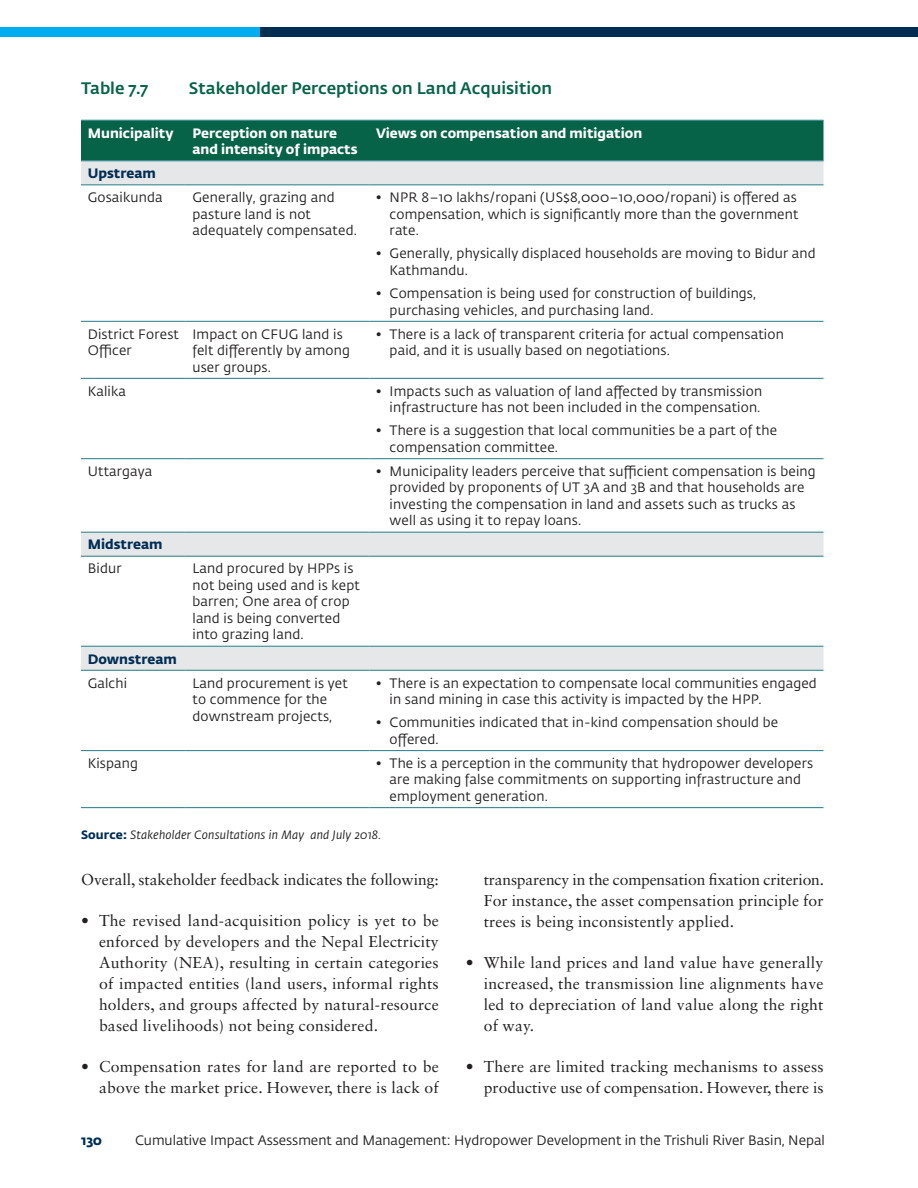
<style>
.page{position:relative;width:918px;height:1188px;background:#fff}
.page>*{position:absolute;margin:0;border:0;box-sizing:border-box;transform-origin:0 0}
.Table_Name_-_No_Rule{font:500 16.5px "Fedra Sans Std";color:#066347}
.Body_Text{font:15.75px/21px "Sabon LT Std";letter-spacing:.015em;color:#231f20;text-align:justify}
.Body_Text-2{font:15.75px "Sabon LT Std";letter-spacing:-.005em;color:#231f20}
.Table_Body{font:13.5px/16.5px "Fedra Sans Std";letter-spacing:.015em;color:#231f20}
.Table_Column_Header{font:700 13.5px/16.5px "Fedra Sans Std";color:#fff}
.Table_Row_Header{font:700 13.5px "Fedra Sans Std";color:#002e54}
.Subtext_Source{font:italic 12px "Fedra Sans Std";letter-spacing:.015em;color:#231f20}
.s1{font-weight:700;font-style:normal;color:#002e54}
</style>
<div class="page">
<div style="left:0;top:27px;width:918px;height:9px;background:#002e52"></div>
<div style="left:0;top:27px;width:259px;height:9px;background:#00aeef"></div>
<div style="left:81px;top:121px;width:743px;height:39px;background:#066347"></div>
<svg style="left:81px;top:161px;width:743px;height:509px"></svg>
<hr style="left:81px;top:120px;width:105px;height:1px;background:#398a94">
<hr style="left:186px;top:120px;width:183px;height:1px;background:#398a94">
<hr style="left:369px;top:120px;width:455px;height:1px;background:#398a94">
<hr style="left:81px;top:160px;width:105px;height:1px;background:#398a94">
<hr style="left:186px;top:160px;width:183px;height:1px;background:#398a94">
<hr style="left:369px;top:160px;width:455px;height:1px;background:#398a94">
<hr style="left:81px;top:184px;width:105px;height:1px;background:#398a94">
<hr style="left:186px;top:184px;width:183px;height:1px;background:#398a94">
<hr style="left:369px;top:184px;width:455px;height:1px;background:#398a94">
<hr style="left:81px;top:321px;width:105px;height:1px;background:#398a94">
<hr style="left:186px;top:321px;width:183px;height:1px;background:#398a94">
<hr style="left:369px;top:321px;width:455px;height:1px;background:#398a94">
<hr style="left:81px;top:378px;width:105px;height:1px;background:#398a94">
<hr style="left:186px;top:378px;width:183px;height:1px;background:#398a94">
<hr style="left:369px;top:378px;width:455px;height:1px;background:#398a94">
<hr style="left:81px;top:458px;width:105px;height:1px;background:#398a94">
<hr style="left:186px;top:458px;width:183px;height:1px;background:#398a94">
<hr style="left:369px;top:458px;width:455px;height:1px;background:#398a94">
<hr style="left:81px;top:532px;width:105px;height:1px;background:#398a94">
<hr style="left:186px;top:532px;width:183px;height:1px;background:#398a94">
<hr style="left:369px;top:532px;width:455px;height:1px;background:#398a94">
<hr style="left:81px;top:556px;width:105px;height:1px;background:#398a94">
<hr style="left:186px;top:556px;width:183px;height:1px;background:#398a94">
<hr style="left:369px;top:556px;width:455px;height:1px;background:#398a94">
<hr style="left:81px;top:646px;width:105px;height:1px;background:#398a94">
<hr style="left:186px;top:646px;width:183px;height:1px;background:#398a94">
<hr style="left:369px;top:646px;width:455px;height:1px;background:#398a94">
<hr style="left:81px;top:670px;width:105px;height:1px;background:#398a94">
<hr style="left:186px;top:670px;width:183px;height:1px;background:#398a94">
<hr style="left:369px;top:670px;width:455px;height:1px;background:#398a94">
<hr style="left:81px;top:750px;width:105px;height:1px;background:#398a94">
<hr style="left:186px;top:750px;width:183px;height:1px;background:#398a94">
<hr style="left:369px;top:750px;width:455px;height:1px;background:#398a94">
<hr style="left:81px;top:807px;width:105px;height:1px;background:#398a94">
<hr style="left:186px;top:807px;width:183px;height:1px;background:#398a94">
<hr style="left:369px;top:807px;width:455px;height:1px;background:#398a94">
<p class="Table_Name_-_No_Rule" style="left:81px;top:78px;width:69px">Table 7.7</p>
<p class="Table_Name_-_No_Rule" style="left:189px;top:78px;width:365px">Stakeholder Perceptions on Land Acquisition</p>
<p class="Table_Column_Header" style="left:88px;top:124px;width:87px">Municipality</p>
<p class="Table_Column_Header" style="left:193px;top:124px;width:167px">Perception on nature and intensity of impacts</p>
<p class="Table_Column_Header" style="left:376px;top:124px;width:268px">Views on compensation and mitigation</p>
<p class="Table_Row_Header" style="left:88px;top:165px;width:69px">Upstream</p>
<p class="Table_Body" style="left:88px;top:189px;width:76px">Gosaikunda</p>
<p class="Table_Body" style="left:193px;top:189px;width:166px">Generally, grazing and pasture land is not adequately compensated.</p>
<p class="Table_Body" style="left:390px;top:189px;width:410px;text-indent:-13px">• NPR 8–10 lakhs/ropani (US$8,000–10,000/ropani) is offered as compensation, which is significantly more than the government rate.</p>
<p class="Table_Body" style="left:390px;top:246px;width:428px;text-indent:-13px">• Generally, physically displaced households are moving to Bidur and<br>Kathmandu.</p>
<p class="Table_Body" style="left:390px;top:285px;width:368px;text-indent:-13px">• Compensation is being used for construction of buildings, purchasing vehicles, and purchasing land.</p>
<p class="Table_Body" style="left:88px;top:326px;width:93px">District Forest<br>Officer</p>
<p class="Table_Body" style="left:193px;top:326px;width:159px">Impact on CFUG land is felt differently by among user groups.</p>
<p class="Table_Body" style="left:390px;top:326px;width:396px;text-indent:-13px">• There is a lack of transparent criteria for actual compensation paid, and it is usually based on negotiations.</p>
<p class="Table_Body" style="left:88px;top:383px;width:40px">Kalika</p>
<p class="Table_Body" style="left:376px;top:383px;width:388px;text-align:right">• Impacts such as valuation of land affected by transmission infrastructure has not been included in the compensation.</p>
<p class="Table_Body" style="left:390px;top:423px;width:389px;text-indent:-13px">• There is a suggestion that local communities be a part of the compensation committee.</p>
<p class="Table_Body" style="left:88px;top:463px;width:66px">Uttargaya</p>
<p class="Table_Body" style="left:390px;top:463px;width:428px;text-indent:-13px">• Municipality leaders perceive that sufficient compensation is being provided by proponents of UT 3A and 3B and that households are investing the compensation in land and assets such as trucks as well as using it to repay loans.</p>
<p class="Table_Row_Header" style="left:88px;top:536px;width:76px">Midstream</p>
<p class="Table_Body" style="left:88px;top:561px;width:35px">Bidur</p>
<p class="Table_Body" style="left:193px;top:561px;width:169px">Land procured by HPPs is not being used and is kept barren; One area of crop land is being converted into grazing land.</p>
<p class="Table_Row_Header" style="left:88px;top:650px;width:91px">Downstream</p>
<p class="Table_Body" style="left:88px;top:675px;width:41px">Galchi</p>
<p class="Table_Body" style="left:193px;top:675px;width:157px">Land procurement is yet to commence for the downstream projects,</p>
<p class="Table_Body" style="left:390px;top:675px;width:429px;text-indent:-13px">• There is an expectation to compensate local communities engaged in sand mining in case this activity is impacted by the HPP.</p>
<p class="Table_Body" style="left:390px;top:715px;width:390px;text-indent:-13px">• Communities indicated that in-kind compensation should be offered.</p>
<p class="Table_Body" style="left:88px;top:755px;width:52px">Kispang</p>
<p class="Table_Body" style="left:390px;top:755px;width:425px;text-indent:-13px">• The is a perception in the community that hydropower developers are making false commitments on supporting infrastructure and employment generation.</p>
<p class="Subtext_Source" style="left:81px;top:827px;width:302px"><span class="s1">Source:</span> Stakeholder Consultations in May and July 2018.</p>
<p class="Body_Text-2" style="left:81px;top:870px;width:359px">Overall, stakeholder feedback indicates the following:</p>
<p class="Body_Text" style="left:99px;top:910px;width:341px;text-indent:-18px">• The revised land-acquisition policy is yet to be enforced by developers and the Nepal Electricity Authority (NEA), resulting in certain categories of impacted entities (land users, informal rights holders, and groups affected by natural-resource based livelihoods) not being considered.</p>
<p class="Body_Text" style="left:81px;top:1056px;width:359px;text-align:right">• Compensation rates for land are reported to be above the market price. However, there is lack of</p>
<p class="Body_Text" style="left:484px;top:869px;width:342px">transparency in the compensation fixation criterion.<br>For instance, the asset compensation principle for trees is being inconsistently applied.</p>
<p class="Body_Text" style="left:484px;top:952px;width:341px;text-indent:-18px">• While land prices and land value have generally increased, the transmission line alignments have led to depreciation of land value along the right of way.</p>
<p class="Body_Text" style="left:466px;top:1056px;width:359px;text-align:right">• There are limited tracking mechanisms to assess productive use of compensation. However, there is</p>
<p class="Table_Row_Header" style="left:81px;top:1132px;width:22px">130</p>
<p class="Table_Body" style="left:135px;top:1132px;width:691px">Cumulative Impact Assessment and Management: Hydropower Development in the Trishuli River Basin, Nepal</p>
</div>
